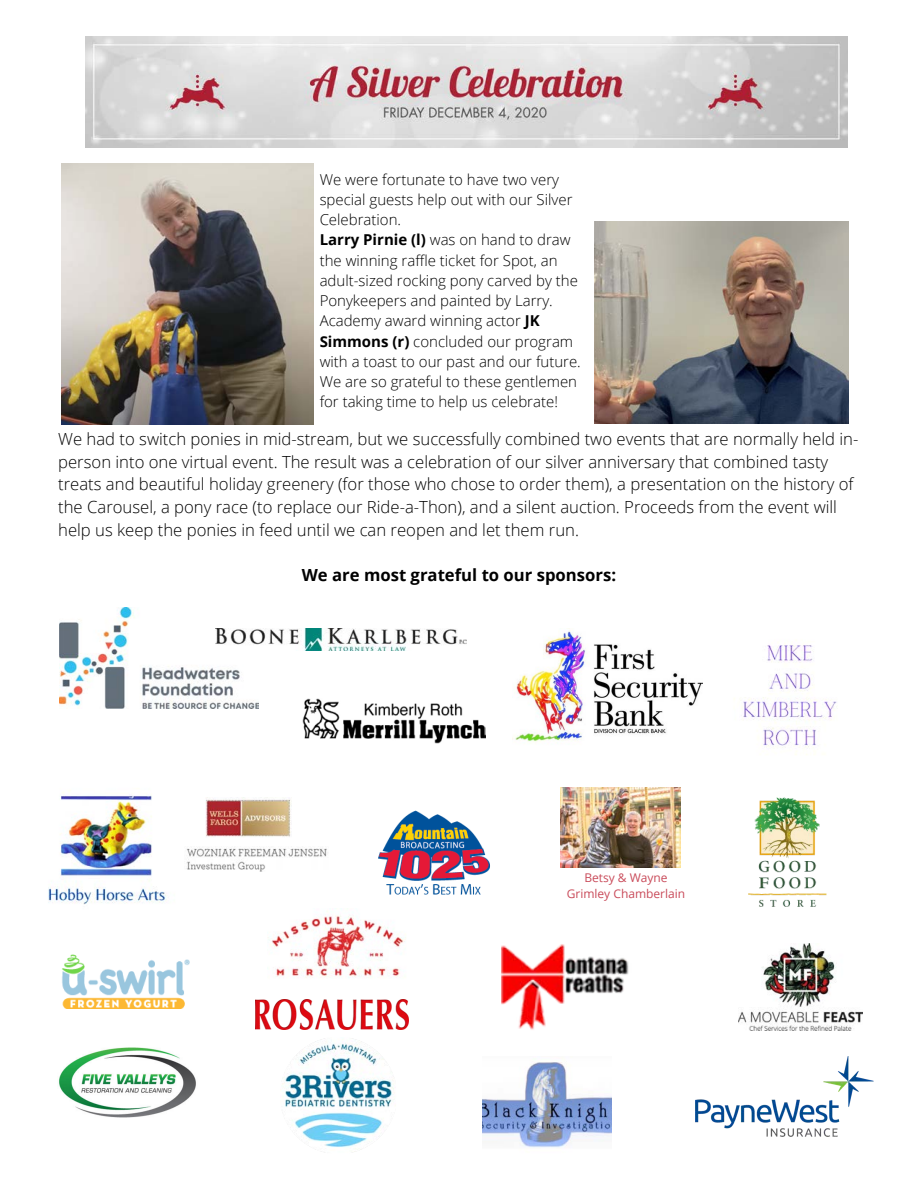
<style>
.page{position:relative;width:918px;height:1188px;background:#fff}
.page>*{position:absolute;margin:0;border:0;box-sizing:border-box;transform-origin:0 0}
.t1{font:300 16.65px/22.8px "Open Sans";color:#000}
.t2{font:700 16.65px "Open Sans";color:#000}
.t3{font:300 15px/20.2px "Open Sans";color:#000}
.t4{font:12px "Open Sans";color:#c94b5a}
.s1{font-weight:700}
</style>
<div class="page">
<img style="left:62px;top:164px;width:252px;height:261px">
<img style="left:595px;top:221px;width:253px;height:203px">
<img style="left:86px;top:36px;width:762px;height:111px">
<img style="left:59px;top:607px;width:199px;height:101px">
<img style="left:302px;top:698px;width:184px;height:45px">
<img style="left:48px;top:790px;width:119px;height:115px">
<img style="left:206px;top:797px;width:85px;height:40px">
<img style="left:186px;top:848px;width:141px;height:23px">
<img style="left:378px;top:810px;width:112px;height:85px">
<img style="left:748px;top:797px;width:79px;height:110px">
<img style="left:269px;top:911px;width:137px;height:67px">
<img style="left:512px;top:628px;width:190px;height:114px">
<img style="left:695px;top:1056px;width:178px;height:80px">
<img style="left:483px;top:1062px;width:128px;height:86px">
<img style="left:59px;top:1047px;width:137px;height:71px">
<img style="left:734px;top:643px;width:103px;height:112px">
<img style="left:216px;top:628px;width:250px;height:23px">
<img style="left:62px;top:954px;width:128px;height:54px">
<img style="left:502px;top:944px;width:127px;height:86px">
<img style="left:739px;top:944px;width:123px;height:86px">
<img style="left:282px;top:1038px;width:112px;height:114px">
<img style="left:256px;top:999px;width:153px;height:31px">
<img style="left:561px;top:787px;width:120px;height:80px">
<p class="t3" style="left:320px;top:169px;width:254px">We were fortunate to have two very special guests help out with our Silver<br>Celebration.</p>
<p class="t3" style="left:320px;top:229px;width:260px"><span class="s1">Larry Pirnie (l)</span> was on hand to draw the winning raffle ticket for Spot, an adult-sized rocking pony carved by the Ponykeepers and painted by Larry.</p>
<p class="t3" style="left:320px;top:310px;width:263px">Academy award winning actor <span class="s1">JK<br>Simmons (r)</span> concluded our program with a toast to our past and our future.</p>
<p class="t3" style="left:320px;top:371px;width:259px">We are so grateful to these gentlemen for taking time to help us celebrate!</p>
<p class="t1" style="left:58px;top:427px;width:802px">We had to switch ponies in mid-stream, but we successfully combined two events that are normally held in&shy;person into one virtual event. The result was a celebration of our silver anniversary that combined tasty treats and beautiful holiday greenery (for those who chose to order them), a presentation on the history of the Carousel, a pony race (to replace our Ride-a-Thon), and a silent auction. Proceeds from the event will help us keep the ponies in feed until we can reopen and let them run.</p>
<p class="t2" style="left:302px;top:564px;width:316px">We are most grateful to our sponsors:</p>
<p class="t4" style="left:584px;top:869px;width:85px">Betsy &amp; Wayne</p>
<p class="t4" style="left:567px;top:885px;width:120px">Grimley Chamberlain</p>
</div>
